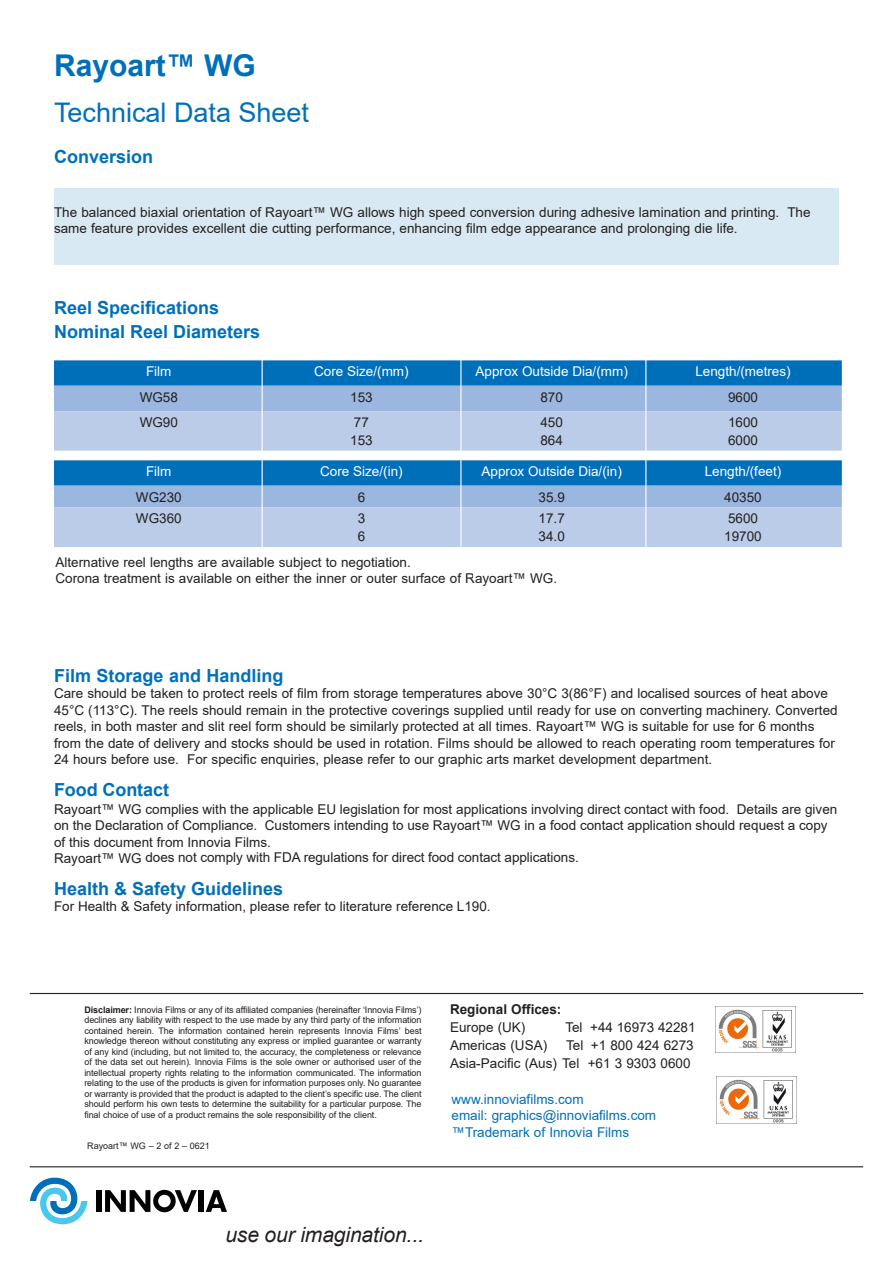
<style>
.page{position:relative;width:893px;height:1263px;background:#fff}
.page>*{position:absolute;margin:0;border:0;box-sizing:border-box;transform-origin:0 0}
.t1{font:700 30px "Arial";color:#006fba}
.t2{font:27px "Arial";color:#006fba}
.t3{font:italic 21px "Arial";letter-spacing:-.005em;color:#231f20}
.t4{font:700 18px/24px "Arial";color:#006fba}
.t5{font:13.5px/16.5px "Arial";color:#231f20}
.t6{font:13.5px "Arial";color:#fff}
.t7{font:13.5px/16.5px "Arial";color:#006fba}
.t8{font:700 13.5px "Arial";color:#231f20}
.t9{font:9px/10.5px "Arial";letter-spacing:-.01em;color:#231f20;text-align:justify}
.s1{font-weight:700}
</style>
<div class="page">
<div style="left:54px;top:188px;width:785px;height:77px;background:#d9e9f4"></div>
<img style="left:715px;top:1006px;width:81px;height:47px">
<img style="left:716px;top:1076px;width:80px;height:47px">
<hr style="left:30px;top:993px;width:833px;height:1px;background:#231f20">
<hr style="left:30px;top:1166px;width:833px;height:1px;background:#231f20">
<svg style="left:30px;top:1178px;width:58px;height:46px"></svg>
<div style="left:96px;top:1190px;width:5px;height:22px;background:#000"></div>
<div style="left:199px;top:1190px;width:5px;height:22px;background:#000"></div>
<svg style="left:105px;top:1190px;width:92px;height:22px"></svg>
<svg style="left:206px;top:1190px;width:21px;height:22px"></svg>
<svg style="left:54px;top:360px;width:788px;height:91px;background:#7fadd9"></svg>
<svg style="left:54px;top:460px;width:788px;height:87px;background:#7dacd8"></svg>
<hr style="left:645px;top:350px;width:1px;height:202px;background:#fff">
<hr style="left:460px;top:350px;width:1px;height:207px;background:#fff">
<hr style="left:262px;top:350px;width:1px;height:202px;background:#fff">
<h1 class="t1" style="left:54px;top:44px;width:203px">Rayoart™ WG</h1>
<h2 class="t2" style="left:54px;top:94px;width:257px">Technical Data Sheet</h2>
<h3 class="t4" style="left:54px;top:145px;width:101px">Conversion</h3>
<p class="t5" style="left:54px;top:204px;width:758px">The balanced biaxial orientation of Rayoart™ WG allows high speed conversion during adhesive lamination and printing. The same feature provides excellent die cutting performance, enhancing film edge appearance and prolonging die life.</p>
<h3 class="t4" style="left:54px;top:296px;width:208px">Reel Specifications<br>Nominal Reel Diameters</h3>
<p class="t6" style="left:146px;top:362px;width:27px">Film</p>
<p class="t6" style="left:314px;top:362px;width:96px">Core Size/(mm)</p>
<p class="t6" style="left:476px;top:362px;width:154px">Approx Outside Dia/(mm)</p>
<p class="t6" style="left:695px;top:362px;width:97px">Length/(metres)</p>
<p class="t5" style="left:140px;top:388px;width:40px">WG58</p>
<p class="t5" style="left:350px;top:388px;width:24px">153</p>
<p class="t5" style="left:540px;top:388px;width:24px">870</p>
<p class="t5" style="left:728px;top:388px;width:32px">9600</p>
<p class="t5" style="left:140px;top:414px;width:40px">WG90</p>
<p class="t5" style="left:350px;top:413px;width:24px;line-height:17.7px">77<br>153</p>
<p class="t5" style="left:540px;top:413px;width:24px;line-height:17.7px">450<br>864</p>
<p class="t5" style="left:728px;top:413px;width:32px;line-height:17.7px">1600<br>6000</p>
<p class="t6" style="left:146px;top:462px;width:27px">Film</p>
<p class="t6" style="left:320px;top:462px;width:84px">Core Size/(in)</p>
<p class="t6" style="left:482px;top:462px;width:142px">Approx Outside Dia/(in)</p>
<p class="t6" style="left:705px;top:462px;width:78px">Length/(feet)</p>
<p class="t5" style="left:136px;top:488px;width:47px">WG230</p>
<p class="t5" style="left:358px;top:488px;width:9px">6</p>
<p class="t5" style="left:539px;top:488px;width:28px">35.9</p>
<p class="t5" style="left:724px;top:488px;width:39px">40350</p>
<p class="t5" style="left:136px;top:510px;width:47px">WG360</p>
<p class="t5" style="left:358px;top:510px;width:9px;line-height:17.7px">3<br>6</p>
<p class="t5" style="left:539px;top:510px;width:28px;line-height:17.7px">17.7<br>34.0</p>
<p class="t5" style="left:724px;top:510px;width:39px;line-height:17.7px">5600<br>19700</p>
<p class="t5" style="left:56px;top:554px;width:503px">Alternative reel lengths are available subject to negotiation.<br>Corona treatment is available on either the inner or outer surface of Rayoart™ WG.</p>
<h3 class="t4" style="left:54px;top:664px;width:231px">Film Storage and Handling</h3>
<p class="t5" style="left:54px;top:685px;width:785px">Care should be taken to protect reels of film from storage temperatures above 30°C 3(86°F) and localised sources of heat above 45°C (113°C). The reels should remain in the protective coverings supplied until ready for use on converting machinery. Converted reels, in both master and slit reel form should be similarly protected at all times. Rayoart™ WG is suitable for use for 6 months from the date of delivery and stocks should be used in rotation. Films should be allowed to reach operating room temperatures for 24 hours before use. For specific enquiries, please refer to our graphic arts market development department.</p>
<h3 class="t4" style="left:54px;top:778px;width:117px">Food Contact</h3>
<p class="t5" style="left:54px;top:801px;width:785px">Rayoart™ WG complies with the applicable EU legislation for most applications involving direct contact with food. Details are given on the Declaration of Compliance. Customers intending to use Rayoart™ WG in a food contact application should request a copy of this document from Innovia Films.</p>
<p class="t5" style="left:54px;top:849px;width:526px">Rayoart™ WG does not comply with FDA regulations for direct food contact applications.</p>
<h3 class="t4" style="left:54px;top:877px;width:231px">Health &amp; Safety Guidelines</h3>
<p class="t5" style="left:54px;top:898px;width:438px">For Health &amp; Safety information, please refer to literature reference L190.</p>
<p class="t9" style="left:84px;top:1004px;width:339px"><span class="s1">Disclaimer:</span> Innovia Films or any of its affiliated companies (hereinafter ‘Innovia Films’) declines any liability with respect to the use made by any third party of the information contained herein. The information contained herein represents Innovia Films’ best knowledge thereon without constituting any express or implied guarantee or warranty of any kind (including, but not limited to, the accuracy, the completeness or relevance of the data set out herein). Innovia Films is the sole owner or authorised user of the intellectual property rights relating to the information communicated. The information relating to the use of the products is given for information purposes only. No guarantee or warranty is provided that the product is adapted to the client’s specific use. The client should perform his own tests to determine the suitability for a particular purpose. The final choice of use of a product remains the sole responsibility of the client.</p>
<p class="t9" style="left:87px;top:1141px;width:124px">Rayoart™ WG – 2 of 2 – 0621</p>
<p class="t8" style="left:450px;top:1000px;width:113px">Regional Offices:</p>
<p class="t5" style="left:450px;top:1019px;width:77px">Europe (UK)</p>
<p class="t5" style="left:565px;top:1019px;width:132px">Tel +44 16973 42281</p>
<p class="t5" style="left:450px;top:1037px;width:99px">Americas (USA)</p>
<p class="t5" style="left:450px;top:1036px;width:245px;line-height:18px;text-align:right">Tel +1 800 424 6273<br>Asia-Pacific (Aus) Tel +61 3 9303 0600</p>
<p class="t7" style="left:452px;top:1090px;width:206px">www.innoviafilms.com<br>email: graphics@innoviafilms.com ™Trademark of Innovia Films</p>
<h3 class="t3" style="left:225px;top:1220px;width:200px">use our imagination...</h3>
</div>
